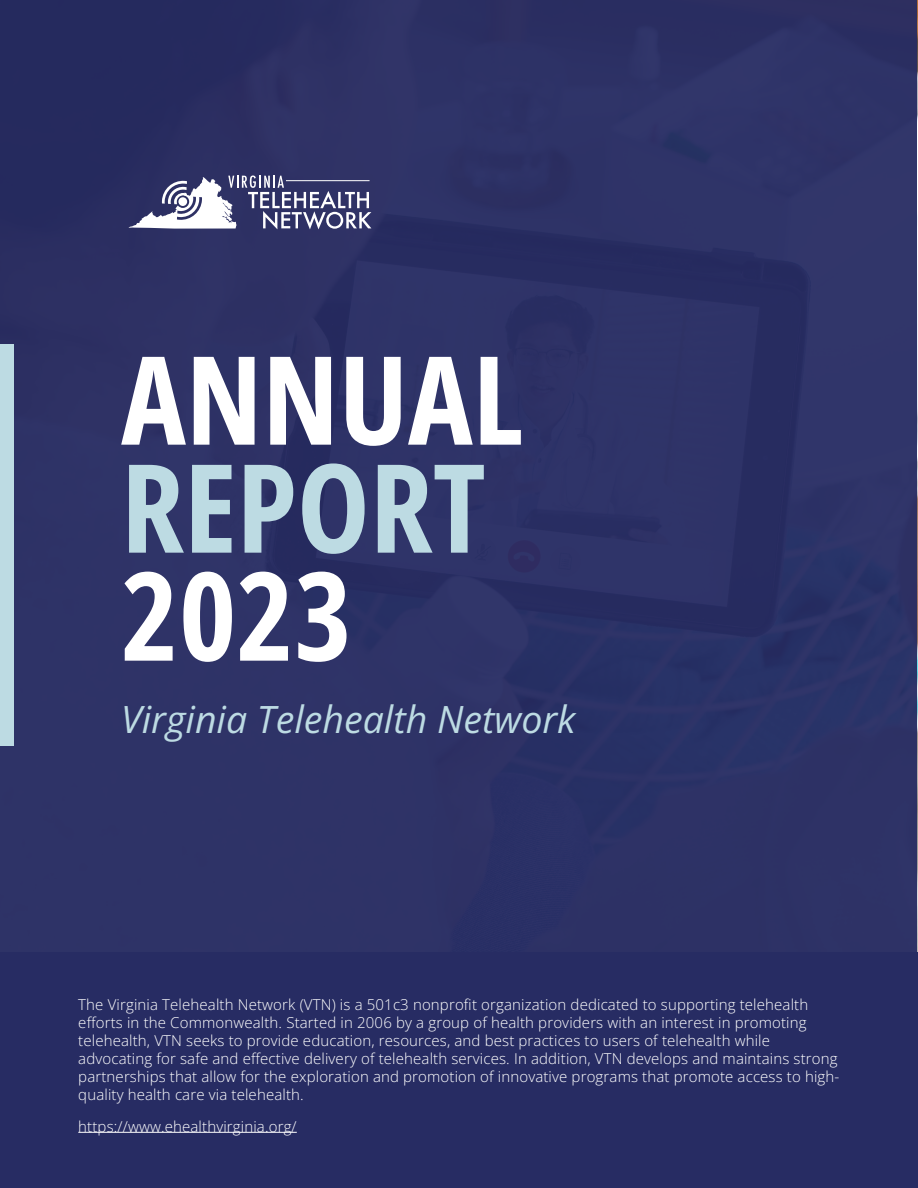
<style>
.page{position:relative;width:918px;height:1188px;background:#fff}
.page>*{position:absolute;margin:0;border:0;box-sizing:border-box;transform-origin:0 0}
.t1{font:123px "Open Sans";color:#fff}
.t2{font:123px "Open Sans";color:#bddbe3}
.t3{font:italic 37.5px "Open Sans";color:#bddbe3}
.t4{font:300 15px/18px "Open Sans";letter-spacing:.01em;color:#fff}
</style>
<div class="page">
<div style="left:0;top:953px;width:918px;height:235px;background:#272c63"></div>
<div style="left:1px;top:1px;width:916px;height:960px;background:#2e3367"></div>
<hr style="left:78px;top:1132px;width:219px;height:1px;background:#fff">
<svg style="left:129px;top:176px;width:242px;height:53px"></svg>
<div style="left:0;top:344px;width:13px;height:402px;background:#bddbe3"></div>
<p class="t1" style="left:121px;top:316px;width:403px">ANNUAL</p>
<p class="t2" style="left:121px;top:424px;width:366px">REPORT</p>
<p class="t1" style="left:121px;top:532px;width:232px">2023</p>
<p class="t3" style="left:121px;top:693px;width:456px">Virginia Telehealth Network</p>
<p class="t4" style="left:78px;top:995px;width:763px">The Virginia Telehealth Network (VTN) is a 501c3 nonprofit organization dedicated to supporting telehealth efforts in the Commonwealth. Started in 2006 by a group of health providers with an interest in promoting telehealth, VTN seeks to provide education, resources, and best practices to users of telehealth while advocating for safe and effective delivery of telehealth services. In addition, VTN develops and maintains strong partnerships that allow for the exploration and promotion of innovative programs that promote access to high&shy;quality health care via telehealth.</p>
<p class="t4" style="left:78px;top:1117px;width:220px">https://www.ehealthvirginia.org/</p>
</div>
